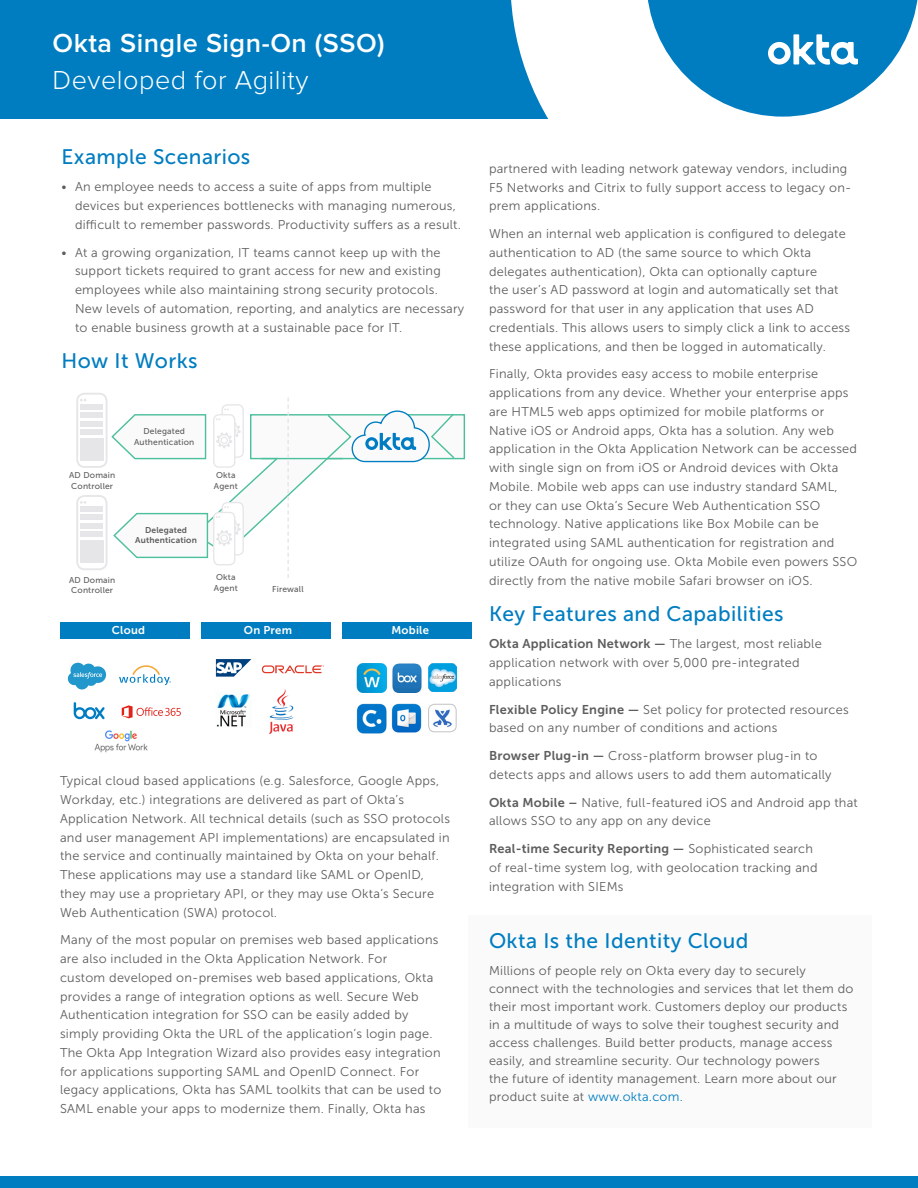
<style>
.page{position:relative;width:918px;height:1188px;background:#fff}
.page>*{position:absolute;margin:0;border:0;box-sizing:border-box;transform-origin:0 0}
.t1{font:600 27px "Proxima Nova";letter-spacing:.02em;color:#fff}
.t2{font:300 27px "Proxima Nova";letter-spacing:.02em;color:#fff}
.Body_copy_02{font:21px "Museo Sans 500";letter-spacing:.02em;color:#007dc1}
.Body_copy_02-2{font:12.75px/18.8px "Museo Sans 300";letter-spacing:.02em;color:#5d5d5d}
.Subheadline{font:11.25px "Museo Sans 700";letter-spacing:.02em;color:#fff}
.Subheadline-2{font:8.4px "Museo Sans 500";letter-spacing:.02em;color:#5d5d5d}
.Subheadline-3{font:8.4px "Museo Sans 700";letter-spacing:.02em;color:#5d5d5d}
.s1{font-family:"Museo Sans 700"}
.s2{color:#007dc1}
</style>
<div class="page">
<div style="left:468px;top:915px;width:404px;height:212px;background:#fafafa"></div>
<div style="left:60px;top:622px;width:130px;height:17px;background:#007dc1"></div>
<div style="left:201px;top:622px;width:130px;height:17px;background:#007dc1"></div>
<div style="left:76px;top:393px;width:32px;height:75px;border:2px solid #e6e6e8;border-radius:7px"></div>
<div style="left:80px;top:404px;width:23px;height:6px;background:#e6e6e8"></div>
<div style="left:80px;top:412px;width:23px;height:6px;background:#e6e6e8"></div>
<div style="left:80px;top:421px;width:23px;height:6px;background:#e6e6e8"></div>
<div style="left:80px;top:429px;width:23px;height:6px;background:#e6e6e8"></div>
<div style="left:80px;top:438px;width:24px;height:23px;background:#e6e6e8"></div>
<div style="left:76px;top:495px;width:32px;height:75px;border:2px solid #e6e6e8;border-radius:7px"></div>
<div style="left:80px;top:506px;width:23px;height:6px;background:#e6e6e8"></div>
<div style="left:80px;top:515px;width:23px;height:5px;background:#e6e6e8"></div>
<div style="left:80px;top:523px;width:23px;height:6px;background:#e6e6e8"></div>
<div style="left:80px;top:531px;width:23px;height:6px;background:#e6e6e8"></div>
<div style="left:80px;top:540px;width:24px;height:23px;background:#e6e6e8"></div>
<svg style="left:80px;top:501px;width:6px;height:3px"></svg>
<div style="left:250px;top:414px;width:215px;height:45px;background:#fafafa;border:1px solid #4cbf9c"></div>
<svg style="left:111px;top:398px;width:345px;height:180px"></svg>
<svg style="left:68px;top:662px;width:38px;height:27px"></svg>
<svg style="left:74px;top:702px;width:31px;height:17px"></svg>
<svg style="left:119px;top:665px;width:52px;height:20px"></svg>
<svg style="left:122px;top:705px;width:59px;height:13px"></svg>
<img style="left:94px;top:730px;width:54px;height:23px">
<svg style="left:216px;top:659px;width:35px;height:18px"></svg>
<svg style="left:262px;top:665px;width:62px;height:8px"></svg>
<img style="left:216px;top:694px;width:34px;height:33px">
<img style="left:270px;top:690px;width:23px;height:43px">
<div style="left:0;top:1177px;width:918px;height:11px;background:#007dc1"></div>
<div style="left:342px;top:622px;width:130px;height:17px;background:#007dc1"></div>
<img style="left:357px;top:703px;width:29px;height:30px">
<img style="left:392px;top:704px;width:29px;height:29px">
<img style="left:433px;top:709px;width:19px;height:18px">
<div style="left:428px;top:704px;width:28px;height:28px;border:1px solid #c2c3c3;border-radius:6px"></div>
<img style="left:428px;top:663px;width:29px;height:29px">
<img style="left:357px;top:663px;width:30px;height:30px">
<img style="left:392px;top:663px;width:30px;height:29px">
<div style="left:0;top:0;width:918px;height:118px;background:#007dc1"></div>
<svg style="left:510px;top:0;width:408px;height:119px"></svg>
<p class="t1" style="left:52px;top:30px;width:334px">Okta Single Sign-On (SSO)</p>
<p class="t2" style="left:52px;top:68px;width:258px">Developed for Agility</p>
<p class="Body_copy_02" style="left:62px;top:145px;width:190px">Example Scenarios</p>
<p class="Body_copy_02-2" style="left:75px;top:178px;width:388px;text-indent:-14px">• An employee needs to access a suite of apps from multiple devices but experiences bottlenecks with managing numerous, difficult to remember passwords. Productivity suffers as a result.</p>
<p class="Body_copy_02-2" style="left:75px;top:243px;width:391px;text-indent:-14px">• At a growing organization, IT teams cannot keep up with the support tickets required to grant access for new and existing employees while also maintaining strong security protocols.<br>New levels of automation, reporting, and analytics are necessary to enable business growth at a sustainable pace for IT.</p>
<p class="Body_copy_02" style="left:62px;top:350px;width:138px">How It Works</p>
<p class="Subheadline-2" style="left:69px;top:471px;width:48px">AD Domain</p>
<p class="Subheadline-2" style="left:71px;top:481px;width:43px">Controller</p>
<p class="Subheadline-2" style="left:143px;top:427px;width:43px">Delegated</p>
<p class="Subheadline-2" style="left:134px;top:437px;width:62px">Authentication</p>
<p class="Subheadline-3" style="left:145px;top:525px;width:44px">Delegated</p>
<p class="Subheadline-3" style="left:135px;top:536px;width:63px">Authentication</p>
<p class="Subheadline-2" style="left:216px;top:471px;width:21px">Okta</p>
<p class="Subheadline-2" style="left:214px;top:481px;width:25px">Agent</p>
<p class="Subheadline-2" style="left:216px;top:573px;width:21px">Okta</p>
<p class="Subheadline-2" style="left:214px;top:583px;width:25px">Agent</p>
<p class="Subheadline-2" style="left:69px;top:575px;width:48px">AD Domain</p>
<p class="Subheadline-2" style="left:71px;top:586px;width:43px">Controller</p>
<p class="Subheadline-2" style="left:272px;top:584px;width:33px">Firewall</p>
<p class="Subheadline" style="left:112px;top:624px;width:35px">Cloud</p>
<p class="Subheadline" style="left:244px;top:624px;width:50px">On Prem</p>
<p class="Subheadline" style="left:391px;top:624px;width:39px">Mobile</p>
<p class="Body_copy_02-2" style="left:60px;top:772px;width:391px">Typical cloud based applications (e.g. Salesforce, Google Apps, Workday, etc.) integrations are delivered as part of Okta’s Application Network. All technical details (such as SSO protocols and user management API implementations) are encapsulated in the service and continually maintained by Okta on your behalf.<br>These applications may use a standard like SAML or OpenID, they may use a proprietary API, or they may use Okta’s Secure Web Authentication (SWA) protocol.</p>
<p class="Body_copy_02-2" style="left:60px;top:931px;width:383px">Many of the most popular on premises web based applications are also included in the Okta Application Network. For<br>custom developed on-premises web based applications, Okta provides a range of integration options as well. Secure Web Authentication integration for SSO can be easily added by simply providing Okta the URL of the application’s login page.<br>The Okta App Integration Wizard also provides easy integration for applications supporting SAML and OpenID Connect. For legacy applications, Okta has SAML toolkits that can be used to SAML enable your apps to modernize them. Finally, Okta has</p>
<p class="Body_copy_02-2" style="left:489px;top:159px;width:364px">partnered with leading network gateway vendors, including<br>F5 Networks and Citrix to fully support access to legacy on&shy;prem applications.</p>
<p class="Body_copy_02-2" style="left:489px;top:225px;width:363px">When an internal web application is configured to delegate authentication to AD (the same source to which Okta delegates authentication), Okta can optionally capture<br>the user’s AD password at login and automatically set that password for that user in any application that uses AD credentials. This allows users to simply click a link to access these applications, and then be logged in automatically.</p>
<p class="Body_copy_02-2" style="left:489px;top:365px;width:370px">Finally, Okta provides easy access to mobile enterprise applications from any device. Whether your enterprise apps are HTML5 web apps optimized for mobile platforms or Native iOS or Android apps, Okta has a solution. Any web application in the Okta Application Network can be accessed with single sign on from iOS or Android devices with Okta Mobile. Mobile web apps can use industry standard SAML,<br>or they can use Okta’s Secure Web Authentication SSO technology. Native applications like Box Mobile can be integrated using SAML authentication for registration and utilize OAuth for ongoing use. Okta Mobile even powers SSO directly from the native mobile Safari browser on iOS.</p>
<p class="Body_copy_02" style="left:489px;top:602px;width:296px">Key Features and Capabilities</p>
<p class="Body_copy_02-2" style="left:489px;top:635px;width:334px"><span class="s1">Okta Application Network —</span> The largest, most reliable application network with over 5,000 pre-integrated applications</p>
<p class="Body_copy_02-2" style="left:489px;top:700px;width:361px"><span class="s1">Flexible Policy Engine —</span> Set policy for protected resources based on any number of conditions and actions</p>
<p class="Body_copy_02-2" style="left:489px;top:747px;width:344px"><span class="s1">Browser Plug-in —</span> Cross-platform browser plug-in to detects apps and allows users to add them automatically</p>
<p class="Body_copy_02-2" style="left:489px;top:793px;width:370px"><span class="s1">Okta Mobile –</span> Native, full-featured iOS and Android app that allows SSO to any app on any device</p>
<p class="Body_copy_02-2" style="left:489px;top:840px;width:330px"><span class="s1">Real-time Security Reporting —</span> Sophisticated search of real-time system log, with geolocation tracking and integration with SIEMs</p>
<p class="Body_copy_02" style="left:489px;top:929px;width:261px">Okta Is the Identity Cloud</p>
<p class="Body_copy_02-2" style="left:489px;top:961px;width:366px;line-height:18px">Millions of people rely on Okta every day to securely connect with the technologies and services that let them do their most important work. Customers deploy our products in a multitude of ways to solve their toughest security and access challenges. Build better products, manage access easily, and streamline security. Our technology powers<br>the future of identity management. Learn more about our product suite at <span class="s2">www.okta.com.</span></p>
</div>
